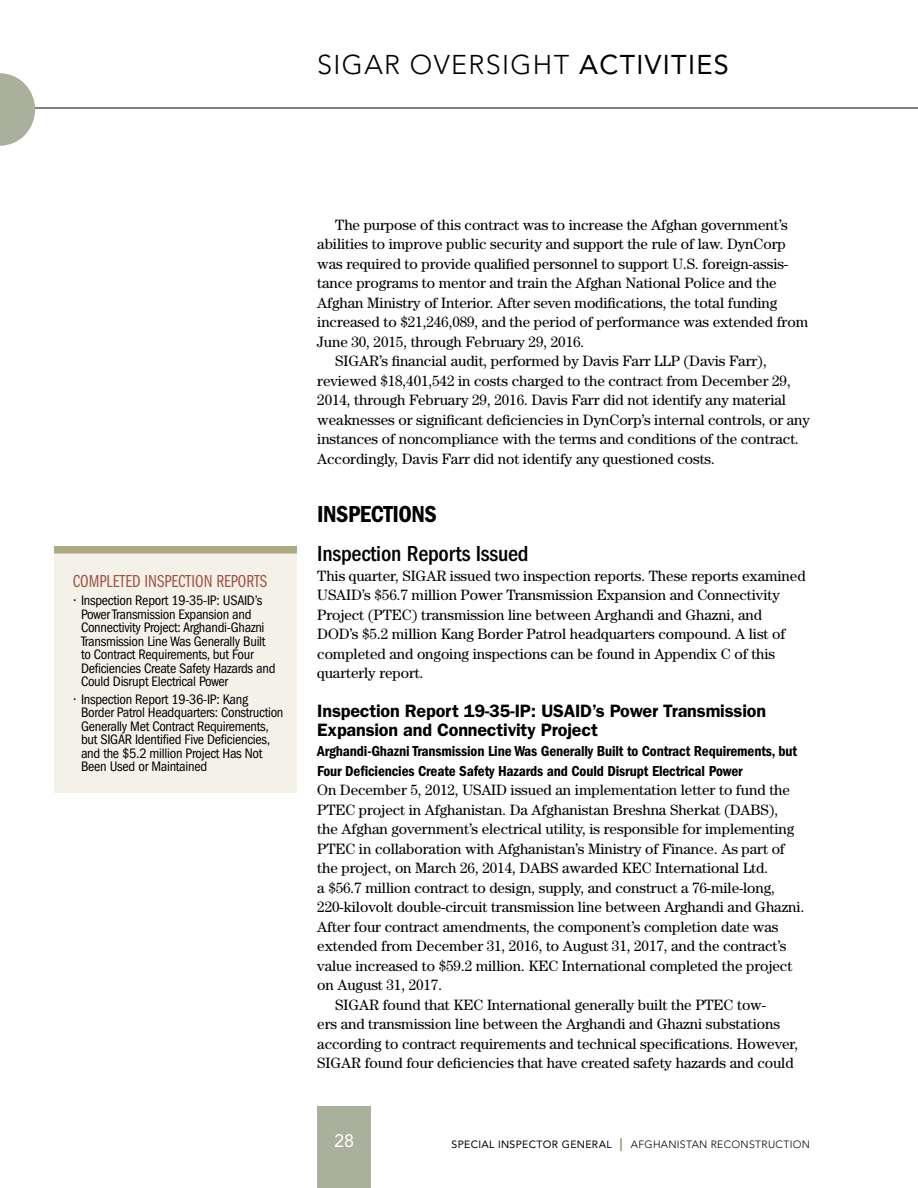
<style>
.page{position:relative;width:918px;height:1188px;background:#fff}
.page>*{position:absolute;margin:0;border:0;box-sizing:border-box;transform-origin:0 0}
.t1{font:300 27px "Avenir LT Std";letter-spacing:.05em;color:#000}
.t2{font:24px "ITC Franklin Gothic Std Dm Cd";letter-spacing:-.02em;color:#000}
.t3{font:500 condensed 22.5px "ITC Franklin Gothic Std";letter-spacing:-.01em;color:#000}
.t4{font:600 18px/19.5px "ITC Franklin Gothic Std";letter-spacing:-.01em;color:#000}
.t5{font:18px "ITC Franklin Gothic Std Bk Cp";color:#a05344}
.t6{font:18px "Avenir LT Std";color:#fff}
.t7{font:15px/19.5px "Century Std";letter-spacing:-.005em;color:#000}
.t8{font:15px/19.5px "ITC Franklin Gothic Std Dm Cd";letter-spacing:-.01em;color:#000}
.t9{font:condensed 14.25px/13.5px "ITC Franklin Gothic Std";letter-spacing:-.02em;color:#000}
.t10{font:300 10.5px "Avenir LT Std";letter-spacing:.03em;color:#000}
.s1{font-weight:400}
.s2{font-weight:400;font-size:18px;color:#8f987e}
</style>
<div class="page">
<hr style="left:0;top:108px;width:918px;height:1px;background:#000">
<div style="left:317px;top:1107px;width:54px;height:81px;background:#abb09d"></div>
<svg style="left:0;top:73px;width:35px;height:73px"></svg>
<div style="left:54px;top:546px;width:243px;height:246px;background:#f4f1e9"></div>
<div style="left:54px;top:546px;width:243px;height:8px;background:#afa885"></div>
<h1 class="t1" style="left:317px;top:49px;width:413px">SIGAR OVERSIGHT <span class="s1">ACTIVITIES</span></h1>
<p class="t5" style="left:73px;top:571px;width:196px">COMPLETED INSPECTION REPORTS</p>
<p class="t9" style="left:81px;top:594px;width:196px;text-indent:-7px">• Inspection Report 19-35-IP: USAID’s Power Transmission Expansion and Connectivity Project: Arghandi-Ghazni Transmission Line Was Generally Built to Contract Requirements, but Four Deficiencies Create Safety Hazards and Could Disrupt Electrical Power</p>
<p class="t9" style="left:81px;top:693px;width:204px;text-indent:-7px">• Inspection Report 19-36-IP: Kang Border Patrol Headquarters: Construction Generally Met Contract Requirements, but SIGAR Identified Five Deficiencies, and the $5.2 million Project Has Not Been Used or Maintained</p>
<p class="t7" style="left:335px;top:214px;width:454px">The purpose of this contract was to increase the Afghan government’s</p>
<p class="t7" style="left:317px;top:234px;width:470px">abilities to improve public security and support the rule of law. DynCorp</p>
<p class="t7" style="left:317px;top:253px;width:472px">was required to provide qualified personnel to support U.S. foreign-assis-</p>
<p class="t7" style="left:317px;top:273px;width:461px">tance programs to mentor and train the Afghan National Police and the</p>
<p class="t7" style="left:317px;top:292px;width:462px">Afghan Ministry of Interior. After seven modifications, the total funding</p>
<p class="t7" style="left:317px;top:312px;width:492px">increased to $21,246,089, and the period of performance was extended from</p>
<p class="t7" style="left:317px;top:331px;width:269px">June 30, 2015, through February 29, 2016.</p>
<p class="t7" style="left:335px;top:351px;width:433px">SIGAR’s financial audit, performed by Davis Farr LLP (Davis Farr),</p>
<p class="t7" style="left:317px;top:370px;width:475px">reviewed $18,401,542 in costs charged to the contract from December 29,</p>
<p class="t7" style="left:317px;top:390px;width:470px">2014, through February 29, 2016. Davis Farr did not identify any material</p>
<p class="t7" style="left:317px;top:409px;width:494px">weaknesses or significant deficiencies in DynCorp’s internal controls, or any</p>
<p class="t7" style="left:317px;top:429px;width:483px">instances of noncompliance with the terms and conditions of the contract.</p>
<p class="t7" style="left:317px;top:448px;width:399px">Accordingly, Davis Farr did not identify any questioned costs.</p>
<h2 class="t2" style="left:317px;top:500px;width:121px">INSPECTIONS</h2>
<h3 class="t3" style="left:317px;top:541px;width:213px">Inspection Reports Issued</h3>
<p class="t7" style="left:317px;top:565px;width:490px">This quarter, SIGAR issued two inspection reports. These reports examined USAID’s $56.7 million Power Transmission Expansion and Connectivity Project (PTEC) transmission line between Arghandi and Ghazni, and DOD’s $5.2 million Kang Border Patrol headquarters compound. A list of completed and ongoing inspections can be found in Appendix C of this quarterly report.</p>
<p class="t4" style="left:317px;top:701px;width:450px">Inspection Report 19-35-IP: USAID’s Power Transmission<br>Expansion and Connectivity Project</p>
<p class="t8" style="left:317px;top:741px;width:481px">Arghandi-Ghazni Transmission Line Was Generally Built to Contract Requirements, but<br>Four Deficiencies Create Safety Hazards and Could Disrupt Electrical Power</p>
<p class="t7" style="left:317px;top:780px;width:474px">On December 5, 2012, USAID issued an implementation letter to fund the</p>
<p class="t7" style="left:317px;top:799px;width:462px">PTEC project in Afghanistan. Da Afghanistan Breshna Sherkat (DABS),</p>
<p class="t7" style="left:317px;top:819px;width:479px">the Afghan government’s electrical utility, is responsible for implementing</p>
<p class="t7" style="left:317px;top:838px;width:469px">PTEC in collaboration with Afghanistan’s Ministry of Finance. As part of</p>
<p class="t7" style="left:317px;top:858px;width:452px">the project, on March 26, 2014, DABS awarded KEC International Ltd.</p>
<p class="t7" style="left:317px;top:877px;width:459px">a $56.7 million contract to design, supply, and construct a 76-mile-long,</p>
<p class="t7" style="left:317px;top:897px;width:489px">220-kilovolt double-circuit transmission line between Arghandi and Ghazni.</p>
<p class="t7" style="left:317px;top:916px;width:463px">After four contract amendments, the component’s completion date was</p>
<p class="t7" style="left:317px;top:936px;width:471px">extended from December 31, 2016, to August 31, 2017, and the contract’s</p>
<p class="t7" style="left:317px;top:955px;width:477px">value increased to $59.2 million. KEC International completed the project</p>
<p class="t7" style="left:317px;top:975px;width:126px">on August 31, 2017.</p>
<p class="t7" style="left:335px;top:994px;width:432px">SIGAR found that KEC International generally built the PTEC tow-</p>
<p class="t7" style="left:317px;top:1014px;width:464px">ers and transmission line between the Arghandi and Ghazni substations</p>
<p class="t7" style="left:317px;top:1033px;width:483px">according to contract requirements and technical specifications. However,</p>
<p class="t7" style="left:317px;top:1053px;width:478px">SIGAR found four deficiencies that have created safety hazards and could</p>
<p class="t6" style="left:334px;top:1131px;width:22px">28</p>
<p class="t10" style="left:452px;top:1138px;width:360px"><span class="s1">SPECIAL INSPECTOR GENERAL</span> <span class="s2">I</span> AFGHANISTAN RECONSTRUCTION</p>
</div>
